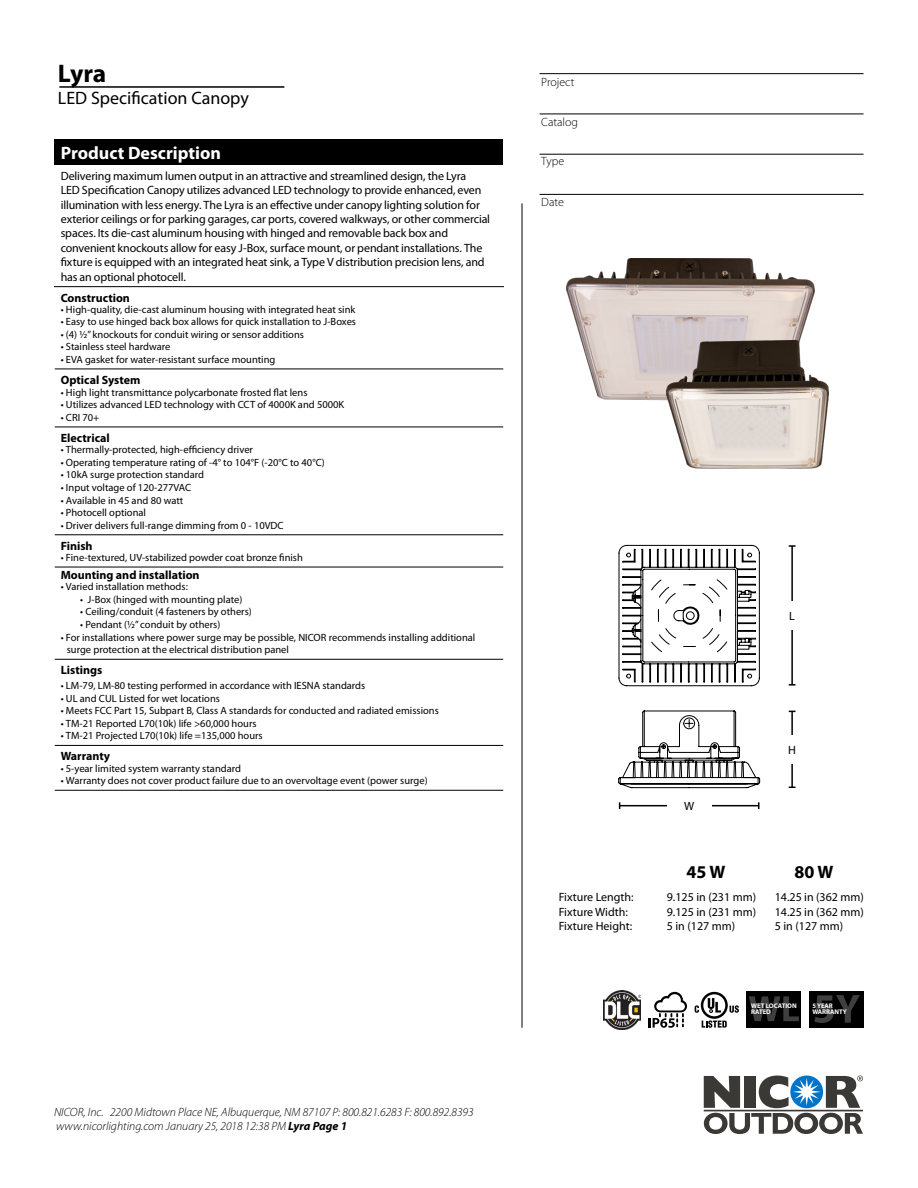
<style>
.page{position:relative;width:918px;height:1188px;background:#fff}
.page>*{position:absolute;margin:0;border:0;box-sizing:border-box;transform-origin:0 0}
.t1{font:700 25.5px "Myriad Pro";color:#000}
.t2{font:18px "Myriad Pro";color:#000}
.t3{font:700 18px "Myriad Pro";color:#fff}
.t4{font:700 18px "Myriad Pro";color:#000}
.t5{font:12px/14.4px "Myriad Pro";letter-spacing:-.01em;color:#000}
.t6{font:italic 300 12px/14.4px "Myriad Pro";color:#000}
.t7{font:700 12px "Myriad Pro";color:#000}
.t8{font:300 12px "Myriad Pro";color:#000}
.t9{font:10.5px/12.6px "Myriad Pro";color:#000}
.t10{font:700 6.75px/6.1px "Myriad Pro";color:#fff}
.s1{font-weight:700}
</style>
<div class="page">
<svg style="left:704px;top:1076px;width:159px;height:58px"></svg>
<hr style="left:704px;top:1110px;width:159px;height:1px;background:#3b3936">
<hr style="left:522px;top:203px;width:1px;height:825px;background:#000">
<hr style="left:59px;top:86px;width:225px;height:2px;background:#000">
<div style="left:55px;top:139px;width:448px;height:26px;background:#000"></div>
<hr style="left:54px;top:286px;width:450px;height:1px;background:#000">
<hr style="left:55px;top:369px;width:448px;height:1px;background:#000">
<hr style="left:55px;top:427px;width:448px;height:1px;background:#000">
<hr style="left:55px;top:534px;width:448px;height:1px;background:#000">
<hr style="left:55px;top:567px;width:448px;height:1px;background:#000">
<hr style="left:55px;top:659px;width:448px;height:1px;background:#000">
<hr style="left:55px;top:745px;width:448px;height:1px;background:#000">
<hr style="left:55px;top:790px;width:448px;height:1px;background:#000">
<svg style="left:702px;top:1020px;width:25px;height:8px"></svg>
<svg style="left:730px;top:1005px;width:9px;height:8px"></svg>
<svg style="left:701px;top:992px;width:27px;height:27px"></svg>
<svg style="left:703px;top:994px;width:22px;height:22px"></svg>
<svg style="left:708px;top:998px;width:13px;height:15px"></svg>
<svg style="left:695px;top:1005px;width:4px;height:8px"></svg>
<div style="left:809px;top:991px;width:55px;height:37px;background:#000"></div>
<svg style="left:814px;top:995px;width:46px;height:28px"></svg>
<div style="left:746px;top:991px;width:55px;height:37px;background:#000"></div>
<svg style="left:749px;top:996px;width:50px;height:25px"></svg>
<hr style="left:540px;top:154px;width:324px;height:1px;background:#000">
<hr style="left:540px;top:194px;width:324px;height:1px;background:#000">
<hr style="left:540px;top:114px;width:324px;height:1px;background:#000">
<hr style="left:540px;top:73px;width:324px;height:1px;background:#000">
<hr style="left:791px;top:711px;width:2px;height:76px;background:#000">
<hr style="left:791px;top:546px;width:2px;height:139px;background:#000">
<svg style="left:789px;top:684px;width:7px;height:2px"></svg>
<svg style="left:789px;top:545px;width:7px;height:2px"></svg>
<hr style="left:620px;top:805px;width:139px;height:1px;background:#000">
<div style="left:770px;top:601px;width:45px;height:28px;background:#fff"></div>
<div style="left:770px;top:735px;width:45px;height:28px;background:#fff"></div>
<div style="left:667px;top:792px;width:45px;height:28px;background:#fff"></div>
<img style="left:567px;top:258px;width:248px;height:142px">
<img style="left:667px;top:340px;width:162px;height:129px">
<svg style="left:618px;top:545px;width:142px;height:141px"></svg>
<svg style="left:618px;top:710px;width:142px;height:78px"></svg>
<svg style="left:649px;top:992px;width:38px;height:36px"></svg>
<img style="left:603px;top:991px;width:38px;height:38px">
<h1 class="t1" style="left:58px;top:56px;width:50px">Lyra</h1>
<h2 class="t2" style="left:58px;top:87px;width:192px">LED Specification Canopy</h2>
<h2 class="t3" style="left:61px;top:141px;width:162px">Product Description</h2>
<p class="t5" style="left:61px;top:168px;width:431px">Delivering maximum lumen output in an attractive and streamlined design, the Lyra<br>LED Specification Canopy utilizes advanced LED technology to provide enhanced, even illumination with less energy. The Lyra is an effective under canopy lighting solution for exterior ceilings or for parking garages, car ports, covered walkways, or other commercial spaces. Its die-cast aluminum housing with hinged and removable back box and convenient knockouts allow for easy J-Box, surface mount, or pendant installations. The fixture is equipped with an integrated heat sink, a Type V distribution precision lens, and has an optional photocell.</p>
<p class="t7" style="left:61px;top:290px;width:71px">Construction</p>
<p class="t9" style="left:61px;top:303px;width:296px">• High-quality, die-cast aluminum housing with integrated heat sink</p>
<p class="t9" style="left:61px;top:315px;width:297px">• Easy to use hinged back box allows for quick installation to J-Boxes</p>
<p class="t9" style="left:61px;top:328px;width:245px">• (4) 1/2” knockouts for conduit wiring or sensor additions</p>
<p class="t9" style="left:61px;top:340px;width:111px">• Stainless steel hardware</p>
<p class="t9" style="left:61px;top:353px;width:216px">• EVA gasket for water-resistant surface mounting</p>
<p class="t7" style="left:61px;top:372px;width:81px">Optical System</p>
<p class="t9" style="left:61px;top:386px;width:248px">• High light transmittance polycarbonate frosted flat lens</p>
<p class="t9" style="left:61px;top:398px;width:285px">• Utilizes advanced LED technology with CCT of 4000K and 5000K</p>
<p class="t9" style="left:61px;top:411px;width:40px">• CRI 70+</p>
<p class="t7" style="left:61px;top:430px;width:51px">Electrical</p>
<p class="t9" style="left:61px;top:443px;width:194px">• Thermally-protected, high-efficiency driver</p>
<p class="t9" style="left:61px;top:456px;width:266px">• Operating temperature rating of -4° to 104°F (-20°C to 40°C)</p>
<p class="t9" style="left:61px;top:468px;width:145px">• 10kA surge protection standard</p>
<p class="t9" style="left:61px;top:481px;width:132px">• Input voltage of 120-277VAC</p>
<p class="t9" style="left:61px;top:494px;width:124px">• Available in 45 and 80 watt</p>
<p class="t9" style="left:61px;top:506px;width:87px">• Photocell optional</p>
<p class="t9" style="left:61px;top:519px;width:224px">• Driver delivers full-range dimming from 0 - 10VDC</p>
<p class="t7" style="left:61px;top:538px;width:33px">Finish</p>
<p class="t9" style="left:61px;top:551px;width:244px">• Fine-textured, UV-stabilized powder coat bronze finish</p>
<p class="t7" style="left:61px;top:567px;width:140px">Mounting and installation</p>
<p class="t9" style="left:61px;top:580px;width:129px">• Varied installation methods:</p>
<p class="t9" style="left:80px;top:593px;width:164px">• J-Box (hinged with mounting plate)</p>
<p class="t9" style="left:80px;top:605px;width:173px">• Ceiling/conduit (4 fasteners by others)</p>
<p class="t9" style="left:80px;top:618px;width:142px">• Pendant (1/2” conduit by others)</p>
<p class="t9" style="left:67px;top:631px;width:410px;text-indent:-6px">• For installations where power surge may be possible, NICOR recommends installing additional surge protection at the electrical distribution panel</p>
<p class="t7" style="left:61px;top:662px;width:43px">Listings</p>
<p class="t9" style="left:61px;top:679px;width:306px">• LM-79, LM-80 testing performed in accordance with IESNA standards</p>
<p class="t9" style="left:61px;top:692px;width:161px">• UL and CUL Listed for wet locations</p>
<p class="t9" style="left:61px;top:704px;width:380px">• Meets FCC Part 15, Subpart B, Class A standards for conducted and radiated emissions</p>
<p class="t9" style="left:61px;top:717px;width:197px">• TM-21 Reported L70(10k) life &gt;60,000 hours</p>
<p class="t9" style="left:61px;top:729px;width:204px">• TM-21 Projected L70(10k) life =135,000 hours</p>
<p class="t7" style="left:61px;top:749px;width:51px">Warranty</p>
<p class="t9" style="left:61px;top:762px;width:182px">• 5-year limited system warranty standard</p>
<p class="t9" style="left:61px;top:774px;width:368px">• Warranty does not cover product failure due to an overvoltage event (power surge)</p>
<p class="t6" style="left:54px;top:1104px;width:421px">NICOR, Inc. 2200 Midtown Place NE, Albuquerque, NM 87107 P: 800.821.6283 F: 800.892.8393 www.nicorlighting.com January 25, 2018 12:38 PM <span class="s1">Lyra Page 1</span></p>
<p class="t8" style="left:541px;top:75px;width:35px">Project</p>
<p class="t8" style="left:541px;top:115px;width:38px">Catalog</p>
<p class="t8" style="left:541px;top:154px;width:24px">Type</p>
<p class="t8" style="left:541px;top:194px;width:24px">Date</p>
<p class="t5" style="left:789px;top:609px;width:7px">L</p>
<p class="t5" style="left:684px;top:799px;width:12px">W</p>
<p class="t5" style="left:788px;top:742px;width:9px">H</p>
<h2 class="t4" style="left:686px;top:860px;width:40px">45 W</h2>
<h2 class="t4" style="left:795px;top:860px;width:40px">80 W</h2>
<p class="t5" style="left:559px;top:890px;width:76px">Fixture Length:</p>
<p class="t5" style="left:667px;top:890px;width:91px">9.125 in (231 mm)</p>
<p class="t5" style="left:775px;top:890px;width:91px">14.25 in (362 mm)</p>
<p class="t5" style="left:559px;top:904px;width:71px">Fixture Width:</p>
<p class="t5" style="left:667px;top:904px;width:91px">9.125 in (231 mm)</p>
<p class="t5" style="left:775px;top:904px;width:91px">14.25 in (362 mm)</p>
<p class="t5" style="left:559px;top:919px;width:75px">Fixture Height:</p>
<p class="t5" style="left:667px;top:919px;width:70px">5 in (127 mm)</p>
<p class="t5" style="left:775px;top:919px;width:70px">5 in (127 mm)</p>
<p class="t10" style="left:751px;top:1003px;width:47px">WET LOCATION<br>RATED</p>
<p class="t10" style="left:812px;top:1003px;width:36px">5 YEAR<br>WARRANTY</p>
</div>
